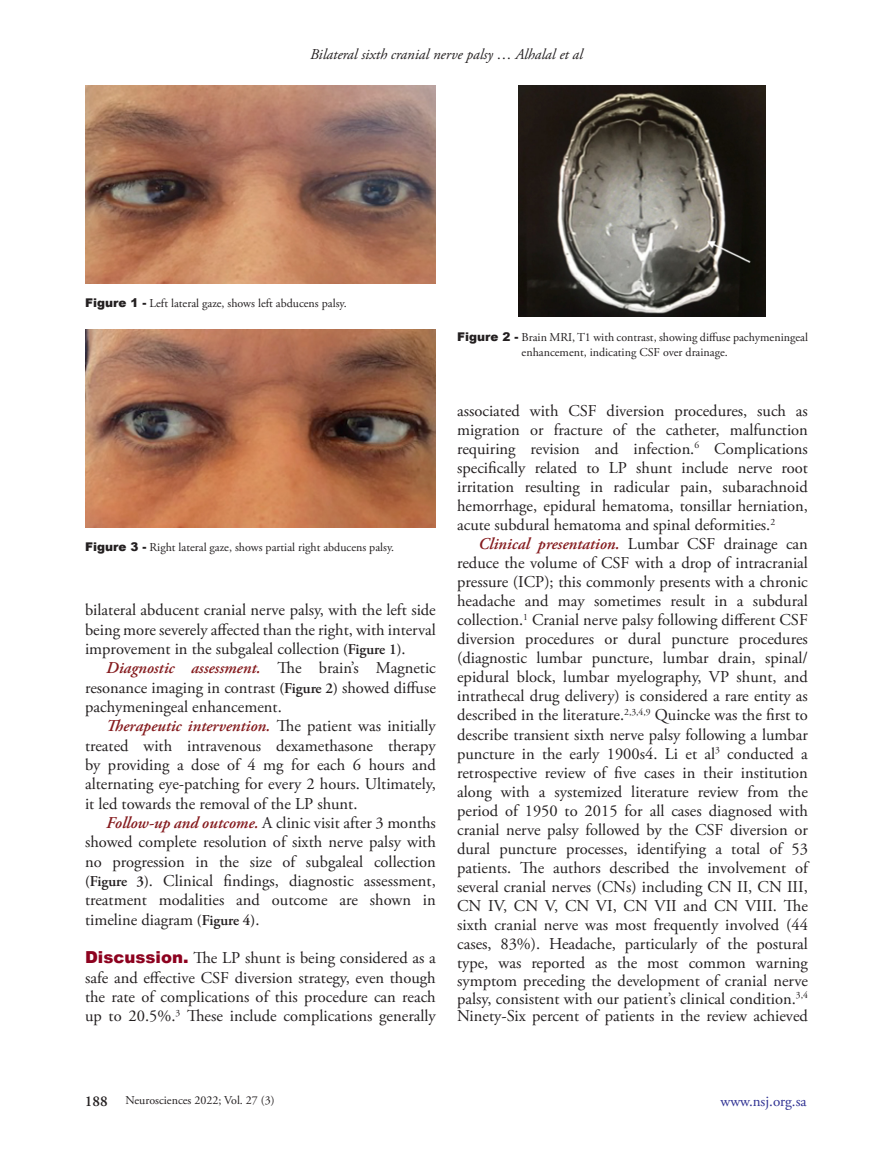
<style>
.page{position:relative;width:893px;height:1149px;background:#fff}
.page>*{position:absolute;margin:0;border:0;box-sizing:border-box;transform-origin:0 0}
.t1{font:16.5px/18.9px "Adobe Garamond Pro";color:#231f20;text-align:justify}
.t2{font:italic 15px "Adobe Garamond Pro";color:#231f20}
.t3{font:15px "Adobe Garamond Pro";color:#2e3092}
.t4{font:600 15px "Adobe Garamond Pro";color:#231f20}
.t5{font:12px/14.4px "Adobe Garamond Pro";color:#231f20}
.s1{font-style:normal}
.s2{font-family:"Arial";font-weight:900}
.s3{font-weight:600;font-size:15px}
.s4{font-weight:600;font-style:italic;color:#851b1e}
.s5{font-family:"Arial";font-weight:900;color:#8d021f}
</style>
<div class="page">
<img style="left:85px;top:85px;width:351px;height:198px">
<img style="left:518px;top:85px;width:248px;height:231px">
<img style="left:85px;top:329px;width:351px;height:198px">
<p class="t2" style="left:310px;top:45px;width:274px">Bilateral sixth cranial nerve palsy <span class="s1">…</span> Alhalal et al</p>
<p class="t5" style="left:85px;top:296px;width:263px"><span class="s2">Figure 1 -</span> Left lateral gaze, shows left abducens palsy.</p>
<p class="t5" style="left:85px;top:540px;width:311px"><span class="s2">Figure 3 -</span> Right lateral gaze, shows partial right abducens palsy.</p>
<p class="t1" style="left:85px;top:601px;width:352px;line-height:19.4px">bilateral abducent cranial nerve palsy, with the left side being more severely affected than the right, with interval improvement in the subgaleal collection <span class="s3">(Figure 1)</span>.</p>
<p class="t1" style="left:85px;top:658px;width:352px;line-height:19.4px;text-indent:21px"><span class="s4">Diagnostic assessment.</span> The brain’s Magnetic resonance imaging in contrast <span class="s3">(Figure 2)</span> showed diffuse pachymeningeal enhancement.</p>
<p class="t1" style="left:85px;top:716px;width:352px;line-height:19.4px;text-indent:21px"><span class="s4">Therapeutic intervention.</span> The patient was initially treated with intravenous dexamethasone therapy by providing a dose of 4 mg for each 6 hours and alternating eye-patching for every 2 hours. Ultimately, it led towards the removal of the LP shunt.</p>
<p class="t1" style="left:85px;top:813px;width:352px;line-height:19.4px;text-indent:21px"><span class="s4">Follow-up and outcome.</span> A clinic visit after 3 months showed complete resolution of sixth nerve palsy with no progression in the size of subgaleal collection <span class="s3">(Figure 3)</span>. Clinical findings, diagnostic assessment, treatment modalities and outcome are shown in timeline diagram <span class="s3">(Figure 4)</span>.</p>
<p class="t1" style="left:85px;top:948px;width:352px;line-height:19.4px"><span class="s5">Discussion.</span> The LP shunt is being considered as a safe and effective CSF diversion strategy, even though the rate of complications of this procedure can reach up to 20.5%.<sup>3</sup> These include complications generally</p>
<p class="t5" style="left:522px;top:331px;width:288px;text-indent:-64px"><span class="s2">Figure 2 -</span> Brain MRI, T1 with contrast, showing diffuse pachymeningeal enhancement, indicating CSF over drainage.</p>
<p class="t1" style="left:457px;top:401px;width:352px">associated with CSF diversion procedures, such as migration or fracture of the catheter, malfunction requiring revision and infection.<sup>6</sup> Complications specifically related to LP shunt include nerve root irritation resulting in radicular pain, subarachnoid hemorrhage, epidural hematoma, tonsillar herniation, acute subdural hematoma and spinal deformities.<sup>2</sup></p>
<p class="t1" style="left:457px;top:535px;width:352px;text-indent:21px"><span class="s4">Clinical presentation.</span> Lumbar CSF drainage can reduce the volume of CSF with a drop of intracranial pressure (ICP); this commonly presents with a chronic headache and may sometimes result in a subdural collection.<sup>1</sup> Cranial nerve palsy following different CSF diversion procedures or dural puncture procedures (diagnostic lumbar puncture, lumbar drain, spinal/ epidural block, lumbar myelography, VP shunt, and intrathecal drug delivery) is considered a rare entity as described in the literature.<sup>2,3,4,9</sup> Quincke was the first to describe transient sixth nerve palsy following a lumbar puncture in the early 1900s4. Li et al<sup>3</sup> conducted a retrospective review of five cases in their institution along with a systemized literature review from the period of 1950 to 2015 for all cases diagnosed with cranial nerve palsy followed by the CSF diversion or dural puncture processes, identifying a total of 53 patients. The authors described the involvement of several cranial nerves (CNs) including CN II, CN III, CN IV, CN V, CN VI, CN VII and CN VIII. The sixth cranial nerve was most frequently involved (44 cases, 83%). Headache, particularly of the postural type, was reported as the most common warning symptom preceding the development of cranial nerve palsy, consistent with our patient’s clinical condition.<sup>3,4<br></sup>Ninety-Six percent of patients in the review achieved</p>
<p class="t4" style="left:85px;top:1092px;width:24px">188</p>
<p class="t5" style="left:126px;top:1092px;width:149px">Neurosciences 2022; Vol. 27 (3)</p>
<p class="t3" style="left:720px;top:1091px;width:88px">www.nsj.org.sa</p>
</div>
